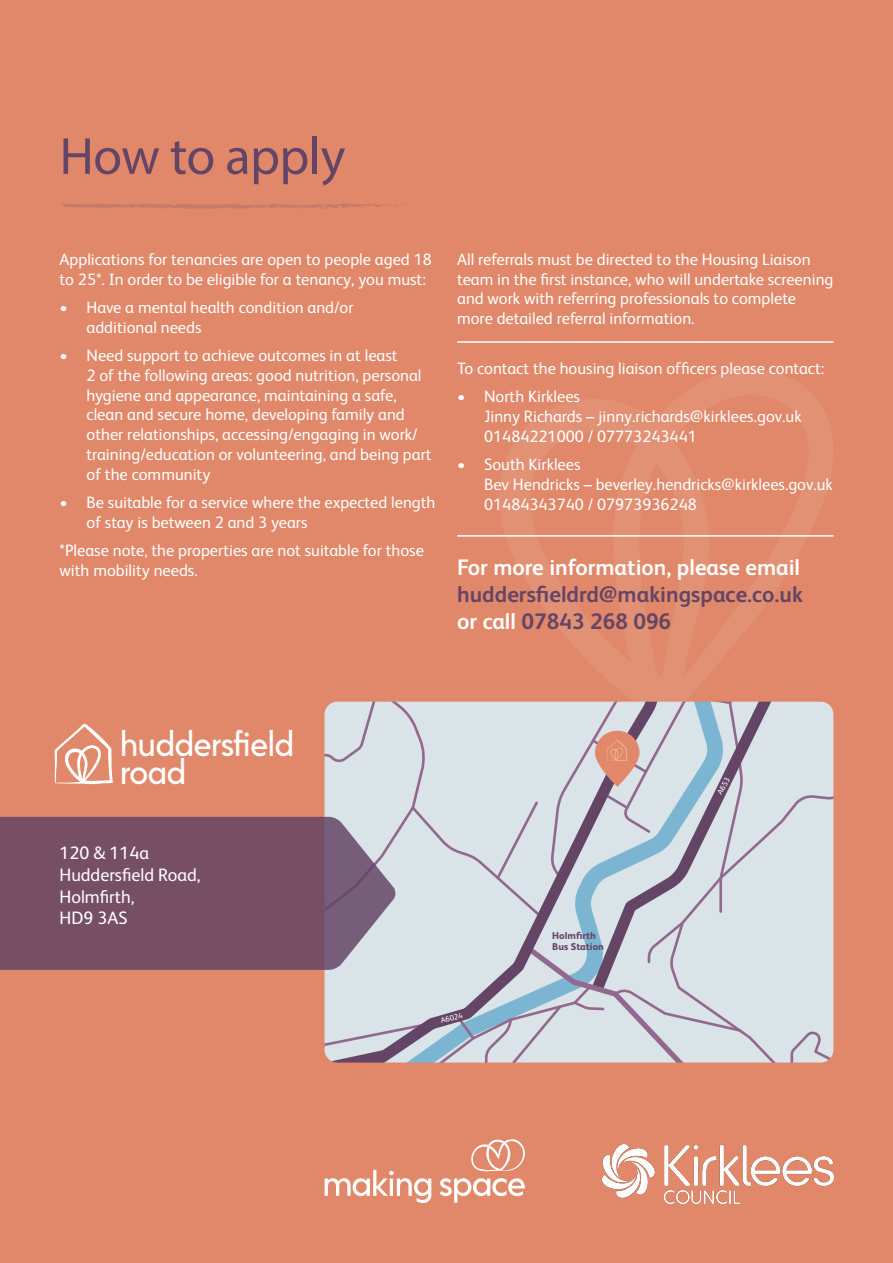
<style>
.page{position:relative;width:893px;height:1263px;background:#e08869}
.page>*{position:absolute;margin:0;border:0;box-sizing:border-box;transform-origin:0 0}
.t1{font:52.5px "Myriad Pro";letter-spacing:-.01em;color:#644565}
.t2{font:500 32.55px/27.8px "Acre";letter-spacing:-.03em;color:#fff}
.t3{font:700 22.5px/27px "FS Albert";color:#644565}
.t4{font:18px/21.6px "FS Albert";color:#fff}
.t5{font:16.5px/19.8px "FS Albert";color:#fff}
.t6{font:800 9.9px/11.2px "FS Albert";color:#644565}
.t7{font:7.95px "FS Albert";color:#fff}
.s1{color:#fff}
</style>
<div class="page">
<svg style="left:498px;top:370px;width:336px;height:349px"></svg>
<svg style="left:325px;top:702px;width:508px;height:360px;background:#ccd3db"></svg>
<svg style="left:0;top:817px;width:396px;height:153px;background:#7c5a70"></svg>
<img style="left:602px;top:1144px;width:231px;height:60px">
<svg style="left:471px;top:1139px;width:54px;height:32px"></svg>
<svg style="left:325px;top:1170px;width:106px;height:33px"></svg>
<svg style="left:440px;top:1178px;width:85px;height:25px"></svg>
<hr style="left:457px;top:341px;width:376px;height:2px;background:#fff">
<hr style="left:457px;top:535px;width:376px;height:2px;background:#fff">
<svg style="left:62px;top:203px;width:341px;height:6px"></svg>
<svg style="left:55px;top:724px;width:58px;height:60px"></svg>
<p class="t1" style="left:60px;top:124px;width:287px">How to apply</p>
<p class="t5" style="left:60px;top:248px;width:374px">Applications for tenancies are open to people aged 18 to 25*. In order to be eligible for a tenancy, you must:</p>
<p class="t5" style="left:87px;top:297px;width:269px;text-indent:-27px">• Have a mental health condition and/or additional needs</p>
<p class="t5" style="left:87px;top:345px;width:347px;text-indent:-27px">• Need support to achieve outcomes in at least<br>2 of the following areas: good nutrition, personal hygiene and appearance, maintaining a safe, clean and secure home, developing family and other relationships, accessing/engaging in work/ training/education or volunteering, and being part of the community</p>
<p class="t5" style="left:87px;top:492px;width:350px;text-indent:-27px">• Be suitable for a service where the expected length of stay is between 2 and 3 years</p>
<p class="t5" style="left:60px;top:540px;width:366px">*Please note, the properties are not suitable for those with mobility needs.</p>
<p class="t5" style="left:457px;top:248px;width:378px">All referrals must be directed to the Housing Liaison team in the first instance, who will undertake screening and work with referring professionals to complete more detailed referral information.</p>
<p class="t5" style="left:457px;top:357px;width:369px">To contact the housing liaison officers please contact:</p>
<p class="t5" style="left:484px;top:386px;width:319px;text-indent:-27px">• North Kirklees<br>Jinny Richards – jinny.richards@kirklees.gov.uk<br>01484221000 / 07773243441</p>
<p class="t5" style="left:484px;top:454px;width:350px;text-indent:-27px">• South Kirklees<br>Bev Hendricks – beverley.hendricks@kirklees.gov.uk<br>01484343740 / 07973936248</p>
<p class="t3" style="left:457px;top:553px;width:347px"><span class="s1">For more information, please email </span>huddersfieldrd@makingspace.co.uk <span class="s1">or call</span> 07843 268 096</p>
<p class="t2" style="left:120px;top:728px;width:176px">huddersfield road</p>
<p class="t4" style="left:60px;top:841px;width:142px">120 &amp; 114a<br>Huddersfield Road,<br>Holmfirth,<br>HD9 3AS</p>
<p class="t6" style="left:552px;top:930px;width:53px">Holmfirth<br>Bus Station</p>
<p class="t7" style="left:715px;top:791px;width:19px;rotate:-60deg">A653</p>
<p class="t7" style="left:440px;top:1015px;width:24px;rotate:-13deg">A6024</p>
</div>
